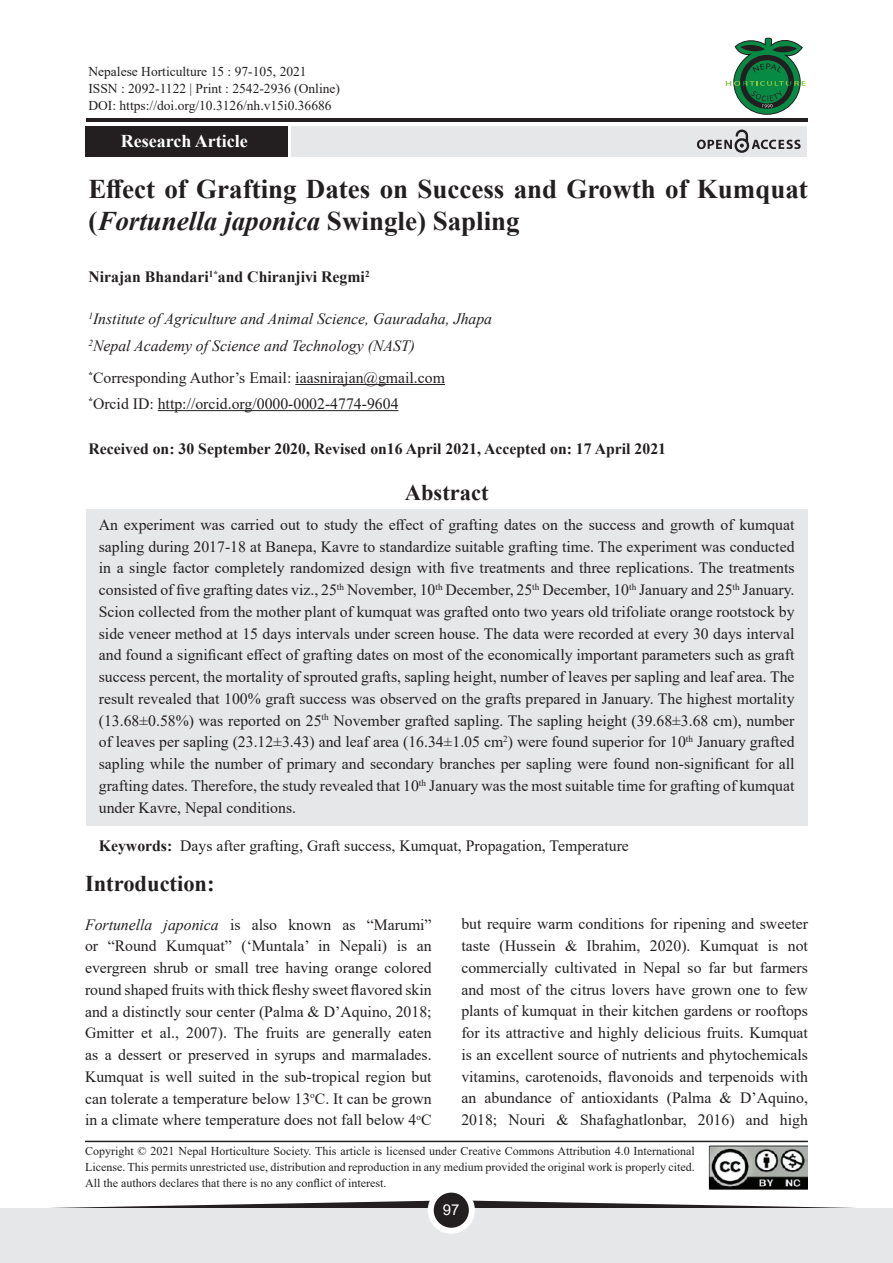
<style>
.page{position:relative;width:893px;height:1263px;background:#fff}
.page>*{position:absolute;margin:0;border:0;box-sizing:border-box;transform-origin:0 0}
.t1{font:700 27px/32.4px "Times New Roman";color:#231f20}
.t2{font:700 22.5px "Times New Roman";color:#231f20}
.t3{font:700 18px "Times New Roman";color:#fff}
.t4{font:15.75px/21.8px "Times New Roman";color:#231f20;text-align:justify}
.t5{font:700 15.75px "Times New Roman";color:#231f20}
.t6{font:italic 15.75px/26.7px "Times New Roman";color:#231f20}
.t7{font:15px "Arial";color:#fff}
.t8{font:13.5px/17.1px "Times New Roman";color:#231f20}
.t9{font:12px/15.8px "Times New Roman";color:#231f20;text-align:justify}
.s1{font-style:italic}
.s2{font-weight:700}
</style>
<div class="page">
<svg style="left:0;top:1200px;width:893px;height:9px"></svg>
<div style="left:0;top:1209px;width:893px;height:54px;background:#e6e7e9"></div>
<svg style="left:431px;top:1189px;width:41px;height:42px"></svg>
<div style="left:428px;top:1186px;width:47px;height:48px;border:6px solid #fff;border-radius:50%"></div>
<div style="left:86px;top:510px;width:721px;height:316px;background:#e6e7e9"></div>
<div style="left:86px;top:126px;width:202px;height:30px;background:#231f20"></div>
<div style="left:292px;top:126px;width:515px;height:30px;background:#e6e7e9"></div>
<hr style="left:86px;top:119px;width:721px;height:3px;background:#231f20">
<hr style="left:295px;top:384px;width:150px;height:1px;background:#231f20">
<hr style="left:158px;top:410px;width:241px;height:1px;background:#231f20">
<svg style="left:697px;top:129px;width:104px;height:24px"></svg>
<svg style="left:726px;top:37px;width:80px;height:78px"></svg>
<img style="left:708px;top:1146px;width:100px;height:44px">
<hr style="left:85px;top:1141px;width:723px;height:1px;background:#231f20">
<p class="t8" style="left:88px;top:62px;width:253px">Nepalese Horticulture 15 : 97-105, 2021<br>ISSN : 2092-1122 | Print : 2542-2936 (Online)<br>DOI: https://doi.org/10.3126/nh.v15i0.36686</p>
<p class="t3" style="left:121px;top:128px;width:129px">Research Article</p>
<h1 class="t1" style="left:88px;top:172px;width:721px">Effect of Grafting Dates on Success and Growth of Kumquat (<span class="s1">Fortunella japonica</span> Swingle) Sapling</h1>
<p class="t5" style="left:88px;top:265px;width:283px">Nirajan Bhandari<sup>1*</sup>and Chiranjivi Regmi<sup>2</sup></p>
<p class="t6" style="left:88px;top:305px;width:405px"><sup>1</sup>Institute of Agriculture and Animal Science, Gauradaha, Jhapa<br><sup>2</sup>Nepal Academy of Science and Technology (NAST)</p>
<p class="t4" style="left:88px;top:364px;width:358px;line-height:26.1px"><sup>*</sup>Corresponding Author’s Email: iaasnirajan@gmail.com <sup>*</sup>Orcid ID: http://orcid.org/0000-0002-4774-9604</p>
<p class="t5" style="left:88px;top:438px;width:579px">Received on: 30 September 2020, Revised on16 April 2021, Accepted on: 17 April 2021</p>
<h2 class="t2" style="left:405px;top:476px;width:85px">Abstract</h2>
<p class="t4" style="left:99px;top:513px;width:697px">An experiment was carried out to study the effect of grafting dates on the success and growth of kumquat sapling during 2017-18 at Banepa, Kavre to standardize suitable grafting time. The experiment was conducted in a single factor completely randomized design with five treatments and three replications. The treatments consisted of five grafting dates viz., 25<sup>th</sup> November, 10<sup>th</sup> December, 25<sup>th</sup> December, 10<sup>th</sup> January and 25<sup>th</sup> January.<br>Scion collected from the mother plant of kumquat was grafted onto two years old trifoliate orange rootstock by side veneer method at 15 days intervals under screen house. The data were recorded at every 30 days interval and found a significant effect of grafting dates on most of the economically important parameters such as graft success percent, the mortality of sprouted grafts, sapling height, number of leaves per sapling and leaf area. The result revealed that 100% graft success was observed on the grafts prepared in January. The highest mortality (13.68±0.58%) was reported on 25<sup>th</sup> November grafted sapling. The sapling height (39.68±3.68 cm), number of leaves per sapling (23.12±3.43) and leaf area (16.34±1.05 cm<sup>2</sup>) were found superior for 10<sup>th</sup> January grafted sapling while the number of primary and secondary branches per sapling were found non-significant for all grafting dates. Therefore, the study revealed that 10<sup>th</sup> January was the most suitable time for grafting of kumquat under Kavre, Nepal conditions.</p>
<p class="t4" style="left:99px;top:835px;width:532px"><span class="s2">Keywords:</span> Days after grafting, Graft success, Kumquat, Propagation, Temperature</p>
<h2 class="t2" style="left:85px;top:867px;width:131px">Introduction:</h2>
<p class="t4" style="left:85px;top:913px;width:348px"><span class="s1">Fortunella japonica</span> is also known as “Marumi” or “Round Kumquat” (‘Muntala’ in Nepali) is an evergreen shrub or small tree having orange colored round shaped fruits with thick fleshy sweet flavored skin and a distinctly sour center (Palma &amp; D’Aquino, 2018; Gmitter et al., 2007). The fruits are generally eaten as a dessert or preserved in syrups and marmalades.<br>Kumquat is well suited in the sub-tropical region but can tolerate a temperature below 13<sup>o</sup>C. It can be grown in a climate where temperature does not fall below 4<sup>o</sup>C</p>
<p class="t4" style="left:461px;top:913px;width:348px">but require warm conditions for ripening and sweeter taste (Hussein &amp; Ibrahim, 2020). Kumquat is not commercially cultivated in Nepal so far but farmers and most of the citrus lovers have grown one to few plants of kumquat in their kitchen gardens or rooftops for its attractive and highly delicious fruits. Kumquat is an excellent source of nutrients and phytochemicals vitamins, carotenoids, flavonoids and terpenoids with an abundance of antioxidants (Palma &amp; D’Aquino, 2018; Nouri &amp; Shafaghatlonbar, 2016) and high</p>
<p class="t9" style="left:85px;top:1143px;width:611px">Copyright © 2021 Nepal Horticulture Society. This article is licensed under Creative Commons Attribution 4.0 International License. This permits unrestricted use, distribution and reproduction in any medium provided the original work is properly cited.<br>All the authors declares that there is no any conflict of interest.</p>
<p class="t7" style="left:443px;top:1199px;width:18px">97</p>
</div>
